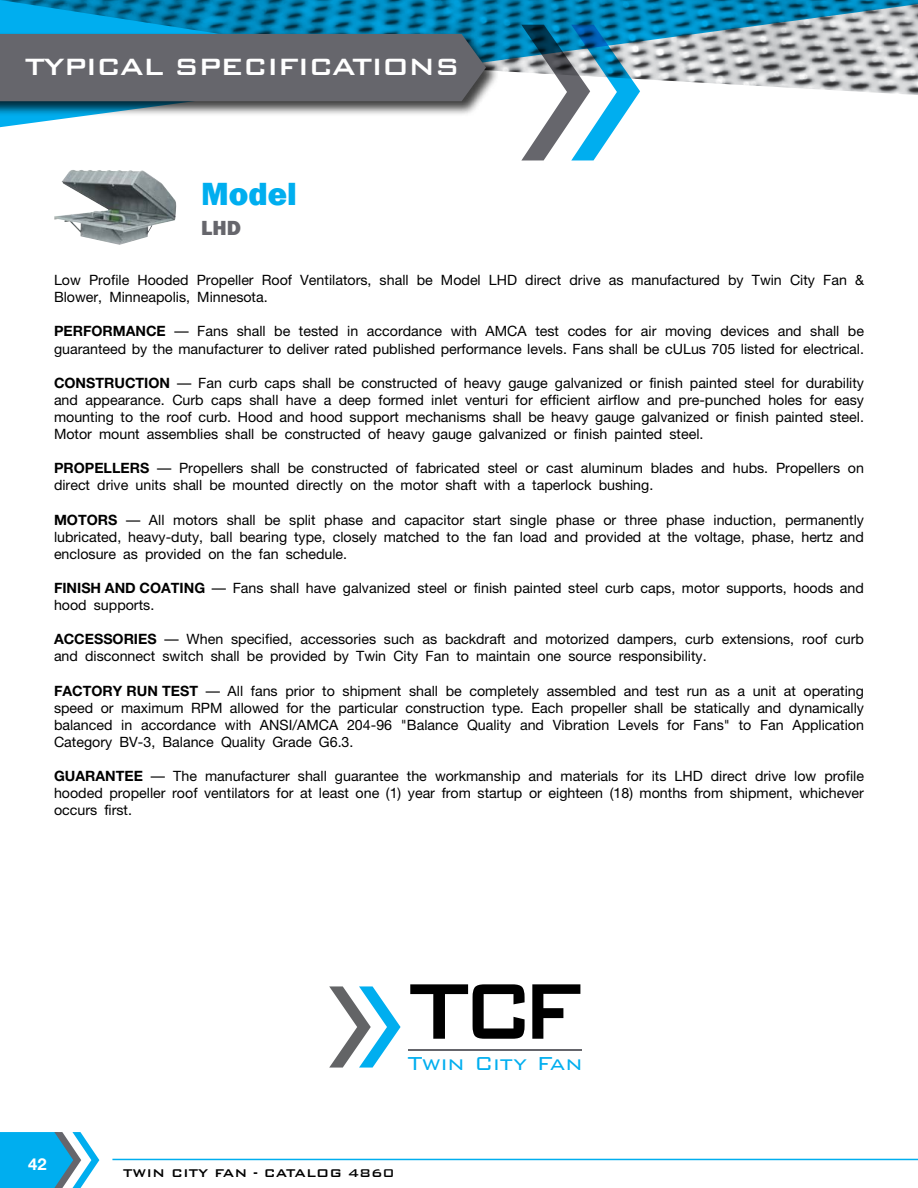
<style>
.page{position:relative;width:918px;height:1188px;background:#fff}
.page>*{position:absolute;margin:0;border:0;box-sizing:border-box;transform-origin:0 0}
.t1{font:800 33px "Franklin Gothic";color:#00aeef}
.t2{font:500 31.5px "Bank Gothic BT";letter-spacing:-.04em;color:#fff}
.t3{font:300 25.05px "Bank Gothic BT";color:#00aeef}
.t4{font:800 21px "Franklin Gothic";color:#66666c}
.t5{font:700 16.5px "Helvetica Neue";color:#fff}
.t6{font:500 15px "Bank Gothic BT";color:#000}
.t7{font:14.25px/17.1px "Helvetica Neue";color:#000}
.s1{font-weight:700}
</style>
<div class="page">
<svg style="left:0;top:0;width:918px;height:127px"></svg>
<svg style="left:519px;top:22px;width:123px;height:139px"></svg>
<div style="left:0;top:32px;width:500px;height:85px;background:#000;opacity:.75"></div>
<div style="left:0;top:34px;width:486px;height:67px;background:#66666c"></div>
<svg style="left:0;top:1132px;width:99px;height:56px"></svg>
<hr style="left:112px;top:1159px;width:806px;height:1px;background:#00aeef">
<img style="left:54px;top:170px;width:123px;height:75px">
<svg style="left:532px;top:984px;width:48px;height:55px"></svg>
<svg style="left:410px;top:984px;width:115px;height:55px"></svg>
<hr style="left:408px;top:1049px;width:174px;height:2px;background:#65656b">
<svg style="left:329px;top:986px;width:72px;height:82px"></svg>
<h2 class="t2" style="left:25px;top:49px;width:436px">TYPICAL SPECIFICATIONS</h2>
<h1 class="t1" style="left:201px;top:172px;width:97px">Model</h1>
<h3 class="t4" style="left:201px;top:214px;width:41px">LHD</h3>
<p class="t7" style="left:54px;top:271px;width:812px">Low Profile Hooded Propeller Roof Ventilators, shall be Model LHD direct drive as manufactured by Twin City Fan &amp;<br>Blower, Minneapolis, Minnesota.</p>
<p class="t7" style="left:54px;top:323px;width:812px"><span class="s1">PERFORMANCE</span> — Fans shall be tested in accordance with AMCA test codes for air moving devices and shall be guaranteed by the manufacturer to deliver rated published performance levels. Fans shall be cULus 705 listed for electrical.</p>
<p class="t7" style="left:54px;top:374px;width:812px;text-align:justify"><span class="s1">CONSTRUCTION</span> — Fan curb caps shall be constructed of heavy gauge galvanized or finish painted steel for durability and appearance. Curb caps shall have a deep formed inlet venturi for efficient airflow and pre-punched holes for easy mounting to the roof curb. Hood and hood support mechanisms shall be heavy gauge galvanized or finish painted steel.<br>Motor mount assemblies shall be constructed of heavy gauge galvanized or finish painted steel.</p>
<p class="t7" style="left:54px;top:459px;width:812px"><span class="s1">PROPELLERS</span> — Propellers shall be constructed of fabricated steel or cast aluminum blades and hubs. Propellers on direct drive units shall be mounted directly on the motor shaft with a taperlock bushing.</p>
<p class="t7" style="left:54px;top:511px;width:812px;text-align:justify"><span class="s1">MOTORS</span> — All motors shall be split phase and capacitor start single phase or three phase induction, permanently lubricated, heavy-duty, ball bearing type, closely matched to the fan load and provided at the voltage, phase, hertz and enclosure as provided on the fan schedule.</p>
<p class="t7" style="left:54px;top:579px;width:812px"><span class="s1">FINISH AND COATING</span> — Fans shall have galvanized steel or finish painted steel curb caps, motor supports, hoods and hood supports.</p>
<p class="t7" style="left:54px;top:630px;width:812px"><span class="s1">ACCESSORIES</span> — When specified, accessories such as backdraft and motorized dampers, curb extensions, roof curb and disconnect switch shall be provided by Twin City Fan to maintain one source responsibility.</p>
<p class="t7" style="left:54px;top:682px;width:812px;text-align:justify"><span class="s1">FACTORY RUN TEST</span> — All fans prior to shipment shall be completely assembled and test run as a unit at operating speed or maximum RPM allowed for the particular construction type. Each propeller shall be statically and dynamically balanced in accordance with ANSI/AMCA 204-96 "Balance Quality and Vibration Levels for Fans" to Fan Application Category BV-3, Balance Quality Grade G6.3.</p>
<p class="t7" style="left:54px;top:767px;width:812px;text-align:justify"><span class="s1">GUARANTEE</span> — The manufacturer shall guarantee the workmanship and materials for its LHD direct drive low profile hooded propeller roof ventilators for at least one (1) year from startup or eighteen (18) months from shipment, whichever occurs first.</p>
<p class="t5" style="left:28px;top:1154px;width:20px">42</p>
<h3 class="t3" style="left:408px;top:1050px;width:177px">Twin City Fan</h3>
<p class="t6" style="left:123px;top:1165px;width:273px">TWIN CITY FAN - CATALOG 4860</p>
</div>
